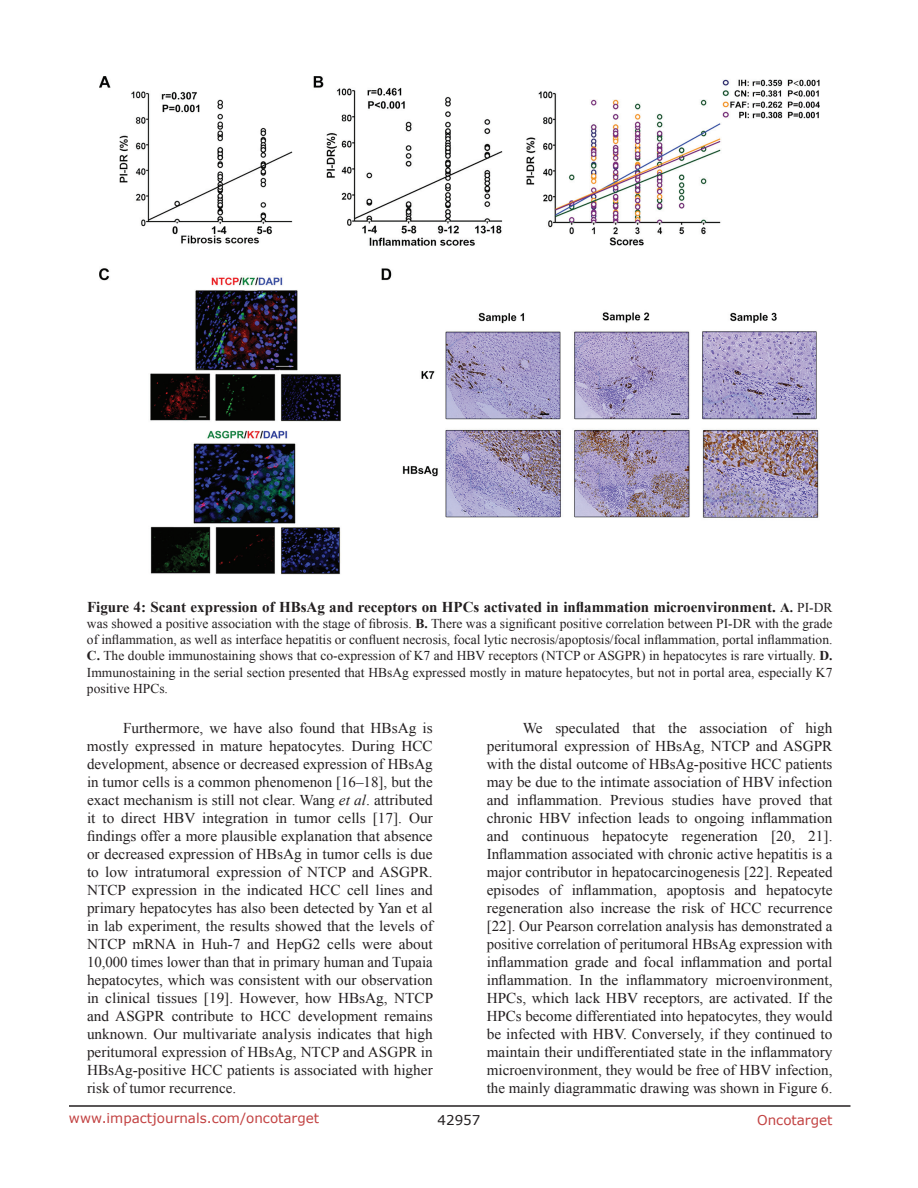
<style>
.page{position:relative;width:918px;height:1188px;background:#fff}
.page>*{position:absolute;margin:0;border:0;box-sizing:border-box;transform-origin:0 0}
.t1{font:15px/18px "Times New Roman";color:#231f20;text-align:justify}
.t2{font:700 15px "Times New Roman";color:#231f20}
.t3{font:13.5px/16.2px "Times New Roman";color:#231f20;text-align:justify}
.t4{font:13.5px "Verdana";color:#c24141}
.t5{font:13.5px "Verdana";color:#231f20}
.s1{font-size:13.5px}
.s2{font-weight:400;font-size:13.5px}
.s3{font-weight:700}
.s4{font-style:italic}
</style>
<div class="page">
<hr style="left:69px;top:1105px;width:781px;height:2px;background:#231f20">
<img style="left:100px;top:76px;width:720px;height:498px">
<p class="t2" style="left:87px;top:596px;width:747px">Figure 4: Scant expression of HBsAg and receptors on HPCs activated in inflammation microenvironment. <span class="s1">A.</span> <span class="s2">PI-DR</span></p>
<p class="t3" style="left:87px;top:615px;width:747px">was showed a positive association with the stage of fibrosis. <span class="s3">B.</span> There was a significant positive correlation between PI-DR with the grade of inflammation, as well as interface hepatitis or confluent necrosis, focal lytic necrosis/apoptosis/focal inflammation, portal inflammation.<br><span class="s3">C.</span> The double immunostaining shows that co-expression of K7 and HBV receptors (NTCP or ASGPR) in hepatocytes is rare virtually. <span class="s3">D.<br></span>Immunostaining in the serial section presented that HBsAg expressed mostly in mature hepatocytes, but not in portal area, especially K7 positive HPCs.</p>
<p class="t1" style="left:87px;top:719px;width:348px;text-indent:36px">Furthermore, we have also found that HBsAg is mostly expressed in mature hepatocytes. During HCC development, absence or decreased expression of HBsAg in tumor cells is a common phenomenon [ 16 – 18 ], but the exact mechanism is still not clear. Wang <span class="s4">et al</span> . attributed it to direct HBV integration in tumor cells [ 17 ]. Our findings offer a more plausible explanation that absence or decreased expression of HBsAg in tumor cells is due to low intratumoral expression of NTCP and ASGPR.<br>NTCP expression in the indicated HCC cell lines and primary hepatocytes has also been detected by Yan et al in lab experiment, the results showed that the levels of NTCP mRNA in Huh-7 and HepG2 cells were about 10,000 times lower than that in primary human and Tupaia hepatocytes, which was consistent with our observation in clinical tissues [ 19 ]. However, how HBsAg, NTCP and ASGPR contribute to HCC development remains unknown. Our multivariate analysis indicates that high peritumoral expression of HBsAg, NTCP and ASGPR in HBsAg-positive HCC patients is associated with higher risk of tumor recurrence.</p>
<p class="t1" style="left:487px;top:719px;width:347px;text-indent:36px">We speculated that the association of high peritumoral expression of HBsAg, NTCP and ASGPR with the distal outcome of HBsAg-positive HCC patients may be due to the intimate association of HBV infection and inflammation. Previous studies have proved that chronic HBV infection leads to ongoing inflammation and continuous hepatocyte regeneration [ 20 , 21 ].<br>Inflammation associated with chronic active hepatitis is a major contributor in hepatocarcinogenesis [ 22 ]. Repeated episodes of inflammation, apoptosis and hepatocyte regeneration also increase the risk of HCC recurrence [ 22 ]. Our Pearson correlation analysis has demonstrated a positive correlation of peritumoral HBsAg expression with inflammation grade and focal inflammation and portal inflammation. In the inflammatory microenvironment, HPCs, which lack HBV receptors, are activated. If the HPCs become differentiated into hepatocytes, they would be infected with HBV. Conversely, if they continued to maintain their undifferentiated state in the inflammatory microenvironment, they would be free of HBV infection, the mainly diagrammatic drawing was shown in Figure 6 .</p>
<p class="t4" style="left:69px;top:1110px;width:252px">www.impactjournals.com/oncotarget</p>
<p class="t5" style="left:438px;top:1111px;width:44px">42957</p>
<p class="t4" style="left:757px;top:1111px;width:77px">Oncotarget</p>
</div>
